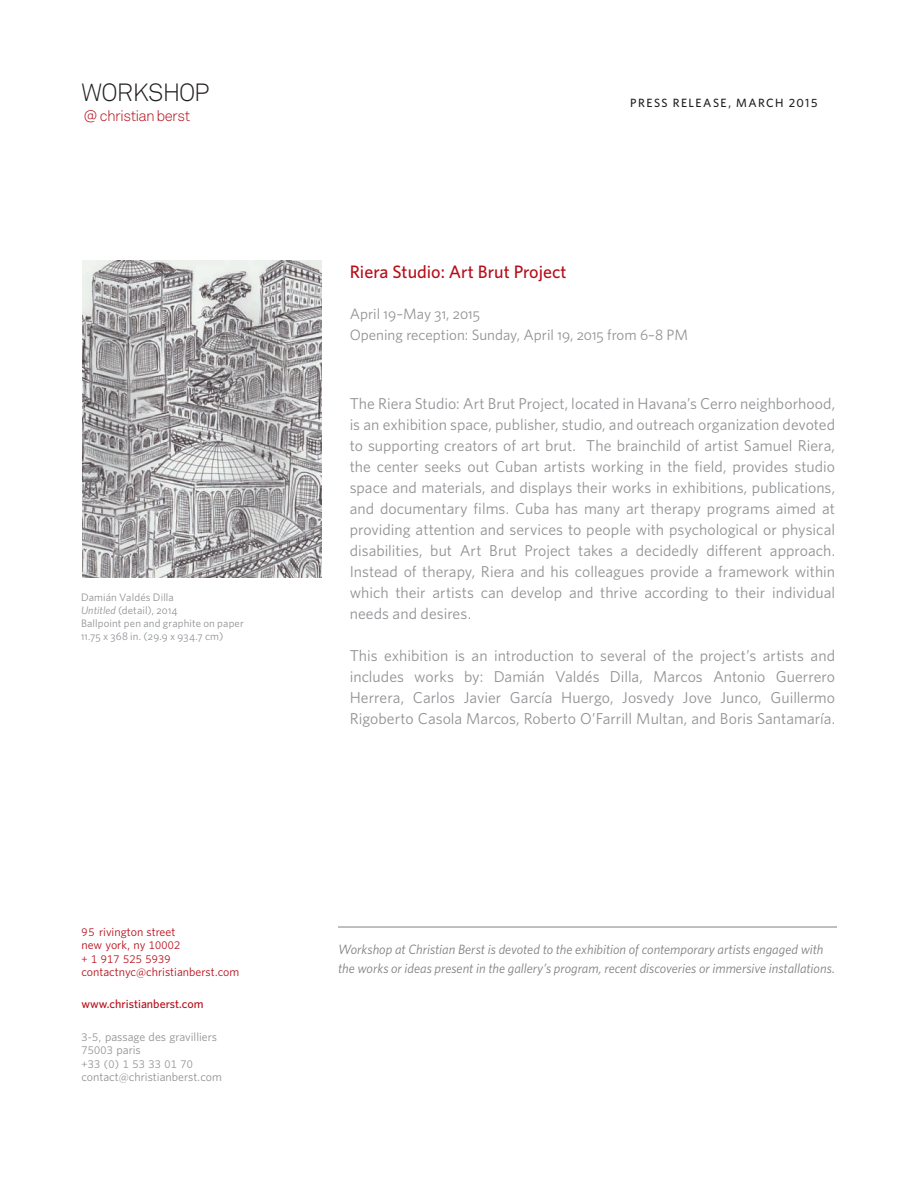
<style>
.page{position:relative;width:918px;height:1188px;background:#fff}
.page>*{position:absolute;margin:0;border:0;box-sizing:border-box;transform-origin:0 0}
.t1{font:24.6px "Akkurat Light Pro";letter-spacing:-.035em;color:#231f20}
.t2{font:500 18px "Whitney";color:#b50e1a}
.t3{font:15.75px/21px "Whitney";color:#919295;text-align:justify}
.t4{font:15px/21px "Whitney";color:#919295}
.t5{font:15px "Akkurat Light Pro";letter-spacing:-.045em;color:#b50e1a}
.t6{font:italic 13.5px/18.8px "Whitney";color:#808084}
.t7{font:12px "Whitney";color:#b50e1a}
.t8{font:12px "Whitney";color:#919295}
.t9{font:500 12px "Whitney";color:#b50e1a}
.t10{font:500 12px "Whitney";letter-spacing:.12em;color:#231f20}
.t11{font:11.25px "Whitney";color:#919295}
.t12{font:11.25px "Whitney";color:#b50e1a}
.t13{font:10.8px/13px "Whitney";letter-spacing:.015em;color:#919295}
.s1{font-style:italic}
.s2{font-size:11.25px}
.s3{font-size:12px}
</style>
<div class="page">
<img style="left:82px;top:260px;width:240px;height:318px">
<hr style="left:338px;top:927px;width:499px;height:1px;background:#808084">
<p class="t1" style="left:81px;top:78px;width:130px">WORKSHOP</p>
<p class="t5" style="left:83px;top:107px;width:109px">@ christian berst</p>
<p class="t13" style="left:81px;top:590px;width:94px">Damián Valdés Dilla</p>
<p class="t13" style="left:81px;top:603px;width:164px"><span class="s1">Untitled</span> (detail), 2014<br>Ballpoint pen and graphite on paper<br>11.75 x 368 in. (29.9 x 934.7 cm)</p>
<p class="t7" style="left:81px;top:923px;width:95px"><span class="s2">95</span> rivington street</p>
<p class="t7" style="left:81px;top:937px;width:100px">new york, ny <span class="s2">10002</span></p>
<p class="t12" style="left:81px;top:951px;width:91px">+ 1 917 525 5939</p>
<p class="t7" style="left:81px;top:964px;width:159px">contactnyc@christianberst.com</p>
<p class="t9" style="left:81px;top:996px;width:124px">www.christianberst.com</p>
<p class="t8" style="left:81px;top:1029px;width:137px"><span class="s2">3-5,</span> passage des gravilliers</p>
<p class="t11" style="left:81px;top:1043px;width:61px">75003 <span class="s3">paris</span></p>
<p class="t11" style="left:81px;top:1056px;width:113px">+33 (0) 1 53 33 01 70</p>
<p class="t8" style="left:81px;top:1069px;width:142px">contact@christianberst.com</p>
<p class="t10" style="left:630px;top:95px;width:189px">PRESS RELEASE, MARCH 2015</p>
<p class="t2" style="left:350px;top:260px;width:218px">Riera Studio: Art Brut Project</p>
<p class="t4" style="left:350px;top:303px;width:340px">April 19–May 31, 2015<br>Opening reception: Sunday, April 19, 2015 from 6–8 PM</p>
<p class="t3" style="left:350px;top:392px;width:487px">The Riera Studio: Art Brut Project, located in Havana’s Cerro neighborhood, is an exhibition space, publisher, studio, and outreach organization devoted to supporting creators of art brut. The brainchild of artist Samuel Riera, the center seeks out Cuban artists working in the field, provides studio space and materials, and displays their works in exhibitions, publications, and documentary films. Cuba has many art therapy programs aimed at providing attention and services to people with psychological or physical disabilities, but Art Brut Project takes a decidedly different approach.<br>Instead of therapy, Riera and his colleagues provide a framework within which their artists can develop and thrive according to their individual needs and desires.</p>
<p class="t3" style="left:350px;top:644px;width:487px">This exhibition is an introduction to several of the project’s artists and includes works by: Damián Valdés Dilla, Marcos Antonio Guerrero Herrera, Carlos Javier García Huergo, Josvedy Jove Junco, Guillermo Rigoberto Casola Marcos, Roberto O’Farrill Multan, and Boris Santamaría.</p>
<p class="t6" style="left:338px;top:940px;width:498px">Workshop at Christian Berst is devoted to the exhibition of contemporary artists engaged with the works or ideas present in the gallery’s program, recent discoveries or immersive installations.</p>
</div>
